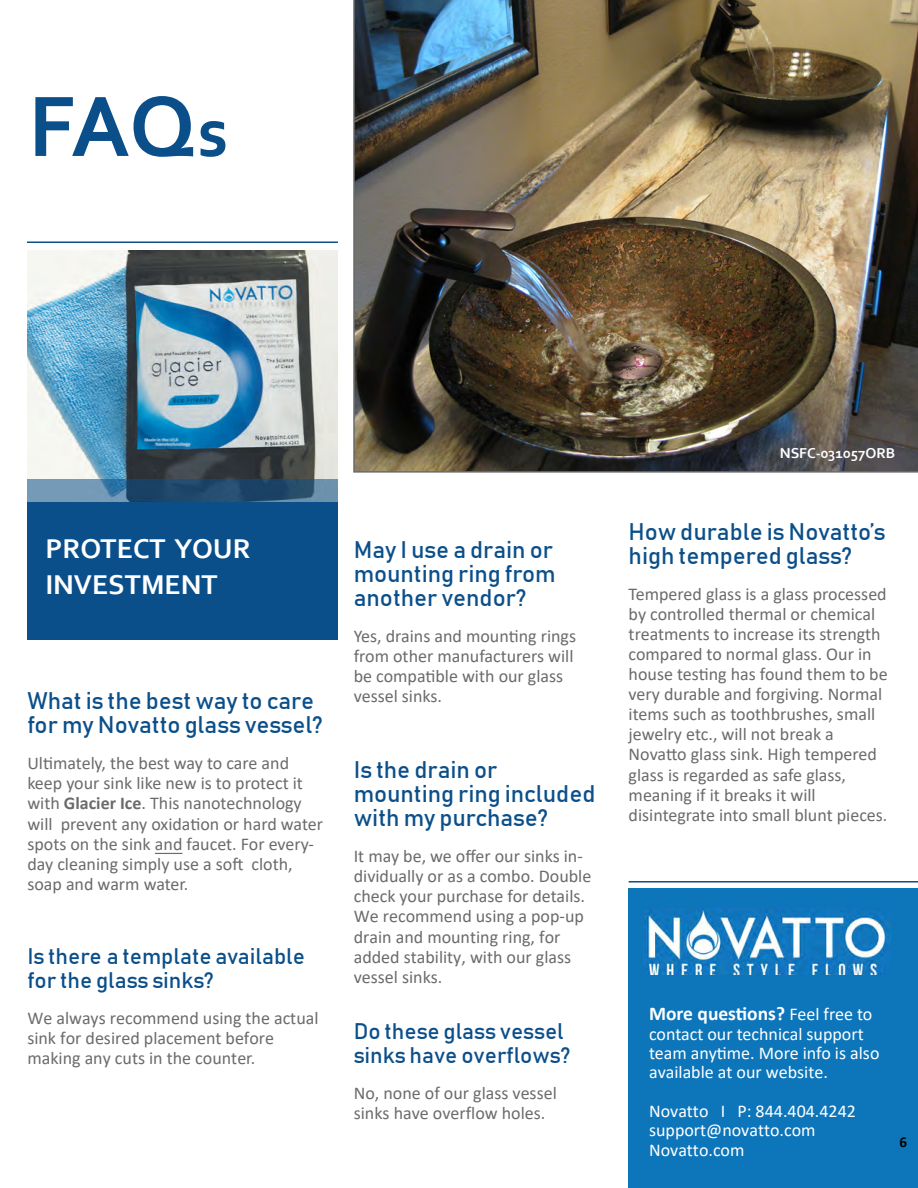
<style>
.page{position:relative;width:918px;height:1188px;background:#fff}
.page>*{position:absolute;margin:0;border:0;box-sizing:border-box;transform-origin:0 0}
.t1{font:700 90px "Corbel";color:#0b4f8a}
.t2{font:700 28.5px/36px "Corbel";color:#fff}
.t3{font:24px/24px "Bahnschrift 400";color:#0b4f8a}
.t4{font:22.5px/24px "Bahnschrift 400";color:#0b4f8a}
.t5{font:700 19.5px "Calibri";color:#fff}
.t6{font:18px/20.1px "Calibri";color:#6a6b6b}
.t7{font:18px/19.2px "Calibri";color:#fff}
.t8{font:700 15px "Corbel";color:#fff}
.t9{font:700 15px "Calibri";color:#000}
.s1{font-size:72px}
.s2{font-weight:700}
.s3{font-weight:400;font-size:18px}
</style>
<div class="page">
<img style="left:27px;top:250px;width:311px;height:229px">
<hr style="left:629px;top:881px;width:289px;height:2px;background:#0b4f8a">
<hr style="left:27px;top:241px;width:311px;height:2px;background:#0b4f8a">
<div style="left:27px;top:503px;width:311px;height:137px;background:#0b4f8a"></div>
<svg style="left:27px;top:479px;width:311px;height:23px;background:#3f6787"></svg>
<img style="left:353px;top:0;width:565px;height:473px">
<div style="left:629px;top:888px;width:289px;height:300px;background:#0d76bb"></div>
<img style="left:644px;top:908px;width:246px;height:67px">
<svg style="left:155px;top:853px;width:27px;height:1px"></svg>
<p class="t1" style="left:28px;top:70px;width:201px">FAQ<span class="s1">s</span></p>
<p class="t2" style="left:45px;top:530px;width:207px">PROTECT YOUR<br>INVESTMENT</p>
<p class="t3" style="left:27px;top:688px;width:297px">What is the best way to care for my Novatto glass vessel?</p>
<p class="t6" style="left:27px;top:753px;width:297px">Ultimately, the best way to care and keep your sink like new is to protect it with <span class="s2">Glacier Ice</span>. This nanotechnology will prevent any oxidation or hard water spots on the sink and faucet. For every&shy;day cleaning simply use a soft cloth, soap and warm water.</p>
<p class="t4" style="left:27px;top:943px;width:279px">Is there a template available for the glass sinks?</p>
<p class="t6" style="left:27px;top:1008px;width:293px">We always recommend using the actual sink for desired placement before making any cuts in the counter.</p>
<p class="t3" style="left:354px;top:537px;width:204px;text-align:justify">May I use a drain or mounting ring from another vendor?</p>
<p class="t6" style="left:354px;top:626px;width:224px">Yes, drains and mounting rings from other manufacturers will be compatible with our glass vessel sinks.</p>
<p class="t3" style="left:354px;top:757px;width:243px">Is the drain or mounting ring included with my purchase?</p>
<p class="t6" style="left:354px;top:846px;width:239px">It may be, we offer our sinks in&shy;dividually or as a combo. Double check your purchase for details.<br>We recommend using a pop-up drain and mounting ring, for added stability, with our glass vessel sinks.</p>
<p class="t4" style="left:354px;top:1018px;width:218px">Do these glass vessel sinks have overflows?</p>
<p class="t6" style="left:354px;top:1083px;width:205px">No, none of our glass vessel sinks have overflow holes.</p>
<p class="t8" style="left:780px;top:444px;width:117px">NSFC-031057ORB</p>
<p class="t3" style="left:629px;top:518px;width:258px">How durable is Novatto’s high tempered glass?</p>
<p class="t6" style="left:629px;top:583px;width:261px">Tempered glass is a glass processed by controlled thermal or chemical treatments to increase its strength compared to normal glass. Our in house testing has found them to be very durable and forgiving. Normal items such as toothbrushes, small jewelry etc., will not break a Novatto glass sink. High tempered glass is regarded as safe glass, meaning if it breaks it will disintegrate into small blunt pieces.</p>
<p class="t5" style="left:649px;top:1000px;width:225px">More questions? <span class="s3">Feel free to</span></p>
<p class="t7" style="left:649px;top:1024px;width:232px">contact our technical support team anytime. More info is also available at our website.</p>
<p class="t7" style="left:649px;top:1101px;width:208px">Novatto I P: 844.404.4242 support@novatto.com<br>Novatto.com</p>
<p class="t9" style="left:900px;top:1131px;width:9px">6</p>
</div>
